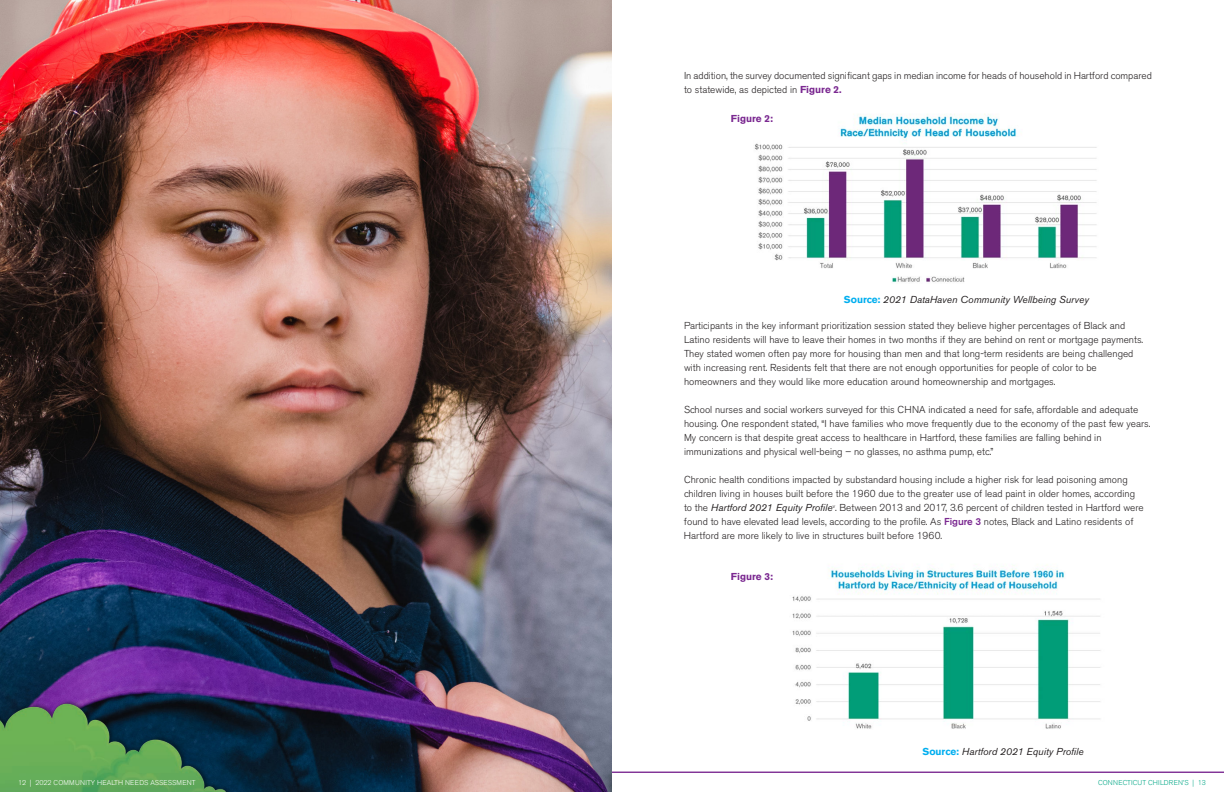
<style>
.page{position:relative;width:1224px;height:792px;background:#fff}
.page>*{position:absolute;margin:0;border:0;box-sizing:border-box;transform-origin:0 0}
.t1{font:300 10px/14px "Akzidenz Grotesk BE";color:#231f20}
.t2{font:italic 10px "Akzidenz Grotesk BE";color:#231f20}
.t3{font:700 10px "Akzidenz Grotesk BE";color:#7b2991}
.t4{font:300 7px "Akzidenz Grotesk BE";letter-spacing:.02em;color:#fff}
.t5{font:300 7px "Akzidenz Grotesk BE";letter-spacing:.02em;color:#00a786}
.s1{font-weight:700;color:#7b2991}
.s2{font-weight:700;font-style:normal;color:#00aeef}
.s3{font-weight:400;font-style:italic}
.s4{font-weight:500;color:#7b2991}
</style>
<div class="page">
<img style="left:0;top:0;width:612px;height:792px">
<hr style="left:612px;top:772px;width:612px;height:1px;background:#7b2991">
<img style="left:0;top:695px;width:249px;height:97px">
<img style="left:754px;top:114px;width:343px;height:169px">
<img style="left:792px;top:567px;width:309px;height:162px">
<p class="t1" style="left:684px;top:69px;width:469px">In addition, the survey documented significant gaps in median income for heads of household in Hartford compared to statewide, as depicted in <span class="s1">Figure 2.</span></p>
<p class="t3" style="left:731px;top:113px;width:44px">Figure 2:</p>
<p class="t2" style="left:844px;top:294px;width:247px"><span class="s2">Source:</span> 2021 DataHaven Community Wellbeing Survey</p>
<p class="t1" style="left:684px;top:319px;width:461px">Participants in the key informant prioritization session stated they believe higher percentages of Black and Latino residents will have to leave their homes in two months if they are behind on rent or mortgage payments.<br>They stated women often pay more for housing than men and that long-term residents are being challenged with increasing rent. Residents felt that there are not enough opportunities for people of color to be homeowners and they would like more education around homeownership and mortgages.</p>
<p class="t1" style="left:684px;top:403px;width:468px">School nurses and social workers surveyed for this CHNA indicated a need for safe, affordable and adequate housing. One respondent stated, “I have families who move frequently due to the economy of the past few years.<br>My concern is that despite great access to healthcare in Hartford, these families are falling behind in immunizations and physical well-being – no glasses, no asthma pump, etc.”</p>
<p class="t1" style="left:684px;top:473px;width:461px">Chronic health conditions impacted by substandard housing include a higher risk for lead poisoning among children living in houses built before the 1960 due to the greater use of lead paint in older homes, according to the <span class="s3">Hartford 2021 Equity Profile</span><sup>v</sup>. Between 2013 and 2017, 3.6 percent of children tested in Hartford were found to have elevated lead levels, according to the profile. As <span class="s4">Figure 3</span> notes, Black and Latino residents of Hartford are more likely to live in structures built before 1960.</p>
<p class="t3" style="left:731px;top:571px;width:44px">Figure 3:</p>
<p class="t2" style="left:922px;top:746px;width:163px"><span class="s2">Source:</span> Hartford 2021 Equity Profile</p>
<p class="t4" style="left:18px;top:778px;width:179px">12 | 2022 COMMUNITY HEALTH NEEDS ASSESSMENT</p>
<p class="t4" style="left:22px;top:778px;width:6px">4</p>
<p class="t5" style="left:1098px;top:778px;width:109px">CONNECTICUT CHILDREN’S | 13</p>
</div>
